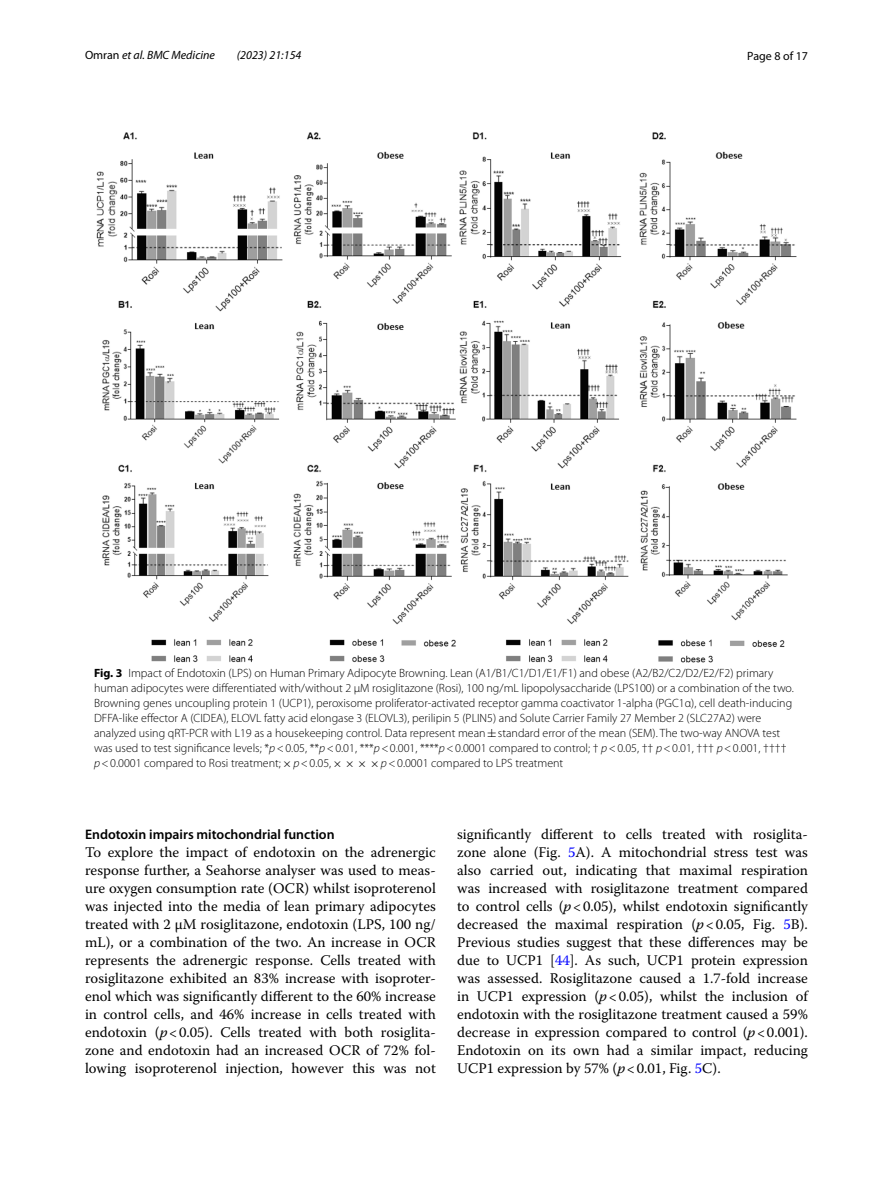
<style>
.page{position:relative;width:893px;height:1187px;background:#fff}
.page>*{position:absolute;margin:0;border:0;box-sizing:border-box;transform-origin:0 0}
.t1{font:14.7px/18px "Warnock Pro";color:#000;text-align:justify}
.t2{font:600 13.8px "Myriad Pro";color:#000}
.t3{font:300 12px/15px "Myriad Pro";color:#000}
.t4{font:italic 12px "Myriad Pro";color:#000}
.t5{font:12px "Myriad Pro";color:#000}
.s1{font-style:normal}
.s2{font-weight:700}
.s3{font-family:"MTSY";font-weight:400}
.s4{font-style:italic}
.s5{color:#00f}
</style>
<div class="page">
<img style="left:96px;top:133px;width:701px;height:529px">
<p class="t4" style="left:85px;top:48px;width:131px"><span class="s1">Omran</span> et al. BMC Medicine</p>
<p class="t4" style="left:237px;top:48px;width:66px">(2023) 21:154</p>
<p class="t5" style="left:747px;top:48px;width:62px">Page 8 of 17</p>
<p class="t3" style="left:94px;top:666px;width:701px"><span class="s2">Fig. 3</span> Impact of Endotoxin (LPS) on Human Primary Adipocyte Browning. Lean (A1/B1/C1/D1/E1/F1) and obese (A2/B2/C2/D2/E2/F2) primary human adipocytes were differentiated with/without 2 µM rosiglitazone (Rosi), 100 ng/mL lipopolysaccharide (LPS100) or a combination of the two.<br>Browning genes uncoupling protein 1 (UCP1), peroxisome proliferator-activated receptor gamma coactivator 1-alpha (PGC1α), cell death-inducing DFFA-like effector A (CIDEA), ELOVL fatty acid elongase 3 (ELOVL3), perilipin 5 (PLIN5) and Solute Carrier Family 27 Member 2 (SLC27A2) were analyzed using qRT-PCR with L19 as a housekeeping control. Data represent mean<span class="s3">±</span>standard error of the mean (SEM). The two-way ANOVA test was used to test significance levels; *<span class="s4">p</span>&lt;0.05, **<span class="s4">p</span>&lt;0.01, ***<span class="s4">p</span>&lt;0.001, ****<span class="s4">p</span>&lt;0.0001 compared to control; † <span class="s4">p</span>&lt;0.05, †† <span class="s4">p</span>&lt;0.01, ††† <span class="s4">p</span>&lt;0.001, †††† <span class="s4">p</span>&lt;0.0001 compared to Rosi treatment;<span class="s3">×</span><span class="s4">p</span>&lt;0.05,<span class="s3">× × × ×</span><span class="s4">p</span>&lt;0.0001 compared to LPS treatment</p>
<p class="t2" style="left:85px;top:825px;width:251px">Endotoxin impairs mitochondrial function</p>
<p class="t1" style="left:85px;top:842px;width:352px">To explore the impact of endotoxin on the adrenergic response further, a Seahorse analyser was used to meas&shy;ure oxygen consumption rate (OCR) whilst isoproterenol was injected into the media of lean primary adipocytes treated with 2 µM rosiglitazone, endotoxin (LPS, 100 ng/ mL), or a combination of the two. An increase in OCR represents the adrenergic response. Cells treated with rosiglitazone exhibited an 83% increase with isoproter&shy;enol which was significantly different to the 60% increase in control cells, and 46% increase in cells treated with endotoxin (<span class="s4">p</span>&lt;0.05). Cells treated with both rosiglita&shy;zone and endotoxin had an increased OCR of 72% fol&shy;lowing isoproterenol injection, however this was not</p>
<p class="t1" style="left:457px;top:825px;width:352px">significantly different to cells treated with rosiglita&shy;zone alone (Fig. <span class="s5">5</span>A). A mitochondrial stress test was also carried out, indicating that maximal respiration was increased with rosiglitazone treatment compared to control cells (<span class="s4">p</span>&lt;0.05), whilst endotoxin significantly decreased the maximal respiration (<span class="s4">p</span>&lt;0.05, Fig. <span class="s5">5</span>B).<br>Previous studies suggest that these differences may be due to UCP1 [<span class="s5">44</span>]. As such, UCP1 protein expression was assessed. Rosiglitazone caused a 1.7-fold increase in UCP1 expression (<span class="s4">p</span>&lt;0.05), whilst the inclusion of endotoxin with the rosiglitazone treatment caused a 59% decrease in expression compared to control (<span class="s4">p</span>&lt;0.001).<br>Endotoxin on its own had a similar impact, reducing UCP1 expression by 57% (<span class="s4">p</span>&lt;0.01, Fig. <span class="s5">5</span>C).</p>
</div>
